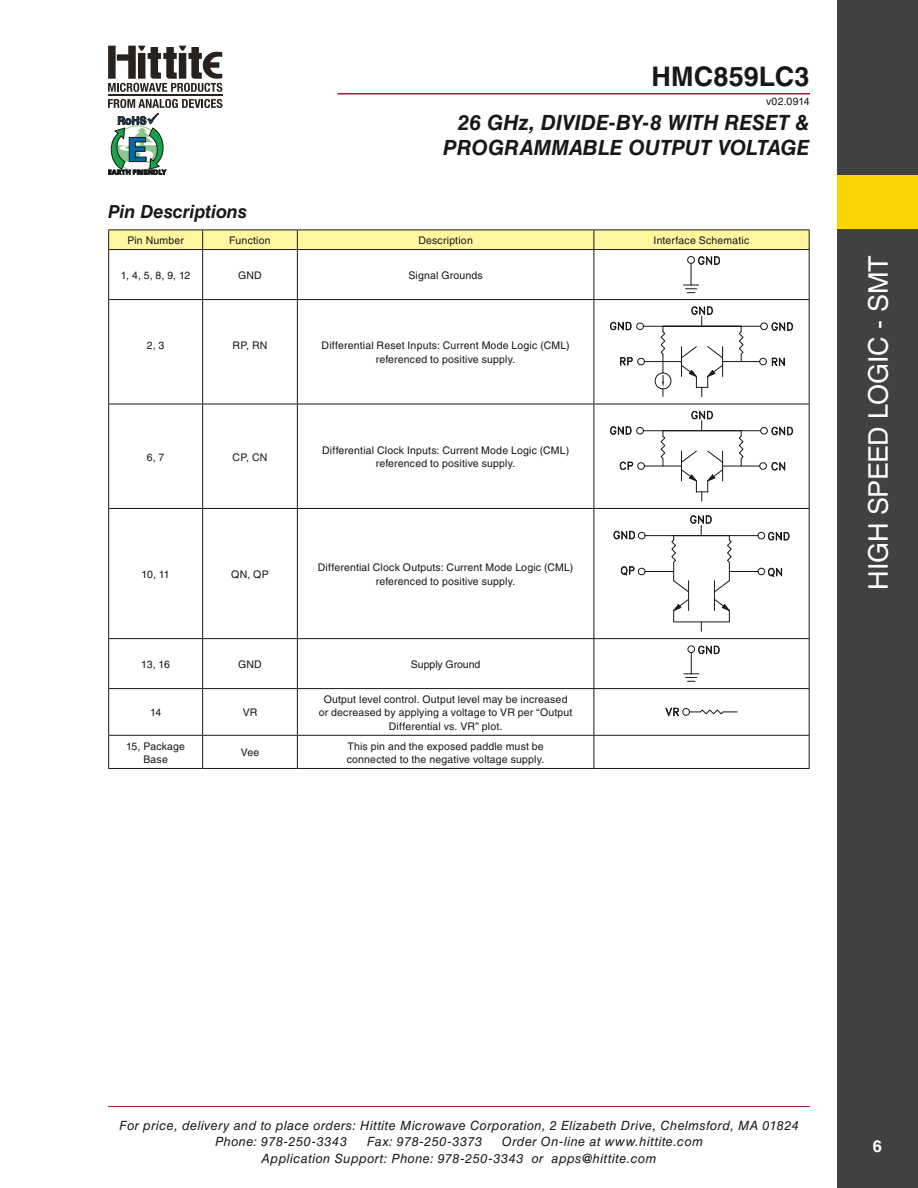
<style>
.page{position:relative;width:918px;height:1188px;background:#fff}
.page>*{position:absolute;margin:0;border:0;box-sizing:border-box;transform-origin:0 0}
.t1{font:27px "Helvetica LT Std";letter-spacing:-.01em;color:#fff}
.t2{font:700 27px "Helvetica LT Std";letter-spacing:.005em;color:#191817}
.t3{font:italic 700 21px/25.2px "Helvetica LT Std";color:#191817;text-align:right}
.t4{font:italic 700 18px "Helvetica LT Std";letter-spacing:-.005em;color:#191817}
.t5{font:700 16.5px "Helvetica LT Std";color:#fff}
.t6{font:italic 12.75px/16.5px "Helvetica LT Std";letter-spacing:.035em;color:#191817}
.t7{font:10.5px/13.5px "Helvetica LT Std";letter-spacing:.015em;color:#191817;text-align:center}
</style>
<div class="page">
<hr style="left:108px;top:1106px;width:702px;height:1px;background:#a41c33">
<hr style="left:338px;top:93px;width:472px;height:1px;background:#a41c33">
<div style="left:837px;top:0;width:81px;height:1188px;background:#414141"></div>
<div style="left:837px;top:175px;width:81px;height:54px;background:#fcd406"></div>
<svg style="left:108px;top:99px;width:114px;height:76px"></svg>
<svg style="left:108px;top:46px;width:114px;height:46px"></svg>
<hr style="left:108px;top:94px;width:114px;height:2px;background:#28211c">
<div style="left:108px;top:230px;width:702px;height:19px;background:#fef79f"></div>
<hr style="left:108px;top:249px;width:95px;height:1px;background:#191817">
<hr style="left:108px;top:250px;width:1px;height:49px;background:#191817">
<hr style="left:203px;top:249px;width:94px;height:1px;background:#191817">
<hr style="left:202px;top:250px;width:1px;height:49px;background:#191817">
<hr style="left:297px;top:249px;width:297px;height:1px;background:#191817">
<hr style="left:297px;top:250px;width:1px;height:49px;background:#191817">
<hr style="left:594px;top:249px;width:216px;height:1px;background:#191817">
<hr style="left:594px;top:250px;width:1px;height:49px;background:#191817">
<hr style="left:809px;top:250px;width:1px;height:49px;background:#191817">
<hr style="left:108px;top:299px;width:95px;height:1px;background:#191817">
<hr style="left:108px;top:300px;width:1px;height:104px;background:#191817">
<hr style="left:203px;top:299px;width:94px;height:1px;background:#191817">
<hr style="left:202px;top:300px;width:1px;height:104px;background:#191817">
<hr style="left:297px;top:299px;width:297px;height:1px;background:#191817">
<hr style="left:297px;top:300px;width:1px;height:104px;background:#191817">
<hr style="left:594px;top:299px;width:216px;height:1px;background:#191817">
<hr style="left:594px;top:300px;width:1px;height:104px;background:#191817">
<hr style="left:809px;top:300px;width:1px;height:104px;background:#191817">
<hr style="left:108px;top:404px;width:95px;height:1px;background:#191817">
<hr style="left:108px;top:404px;width:1px;height:104px;background:#191817">
<hr style="left:203px;top:404px;width:94px;height:1px;background:#191817">
<hr style="left:202px;top:404px;width:1px;height:104px;background:#191817">
<hr style="left:297px;top:404px;width:297px;height:1px;background:#191817">
<hr style="left:297px;top:404px;width:1px;height:104px;background:#191817">
<hr style="left:594px;top:404px;width:216px;height:1px;background:#191817">
<hr style="left:594px;top:404px;width:1px;height:104px;background:#191817">
<hr style="left:809px;top:404px;width:1px;height:104px;background:#191817">
<hr style="left:108px;top:508px;width:95px;height:1px;background:#191817">
<hr style="left:108px;top:509px;width:1px;height:129px;background:#191817">
<hr style="left:203px;top:508px;width:94px;height:1px;background:#191817">
<hr style="left:202px;top:509px;width:1px;height:129px;background:#191817">
<hr style="left:297px;top:508px;width:297px;height:1px;background:#191817">
<hr style="left:297px;top:509px;width:1px;height:129px;background:#191817">
<hr style="left:594px;top:508px;width:216px;height:1px;background:#191817">
<hr style="left:594px;top:509px;width:1px;height:129px;background:#191817">
<hr style="left:809px;top:509px;width:1px;height:129px;background:#191817">
<hr style="left:108px;top:638px;width:95px;height:1px;background:#191817">
<hr style="left:108px;top:639px;width:1px;height:49px;background:#191817">
<hr style="left:203px;top:638px;width:94px;height:1px;background:#191817">
<hr style="left:202px;top:639px;width:1px;height:49px;background:#191817">
<hr style="left:297px;top:638px;width:297px;height:1px;background:#191817">
<hr style="left:297px;top:639px;width:1px;height:49px;background:#191817">
<hr style="left:108px;top:688px;width:95px;height:1px;background:#191817">
<hr style="left:108px;top:689px;width:1px;height:46px;background:#191817">
<hr style="left:203px;top:688px;width:94px;height:1px;background:#191817">
<hr style="left:202px;top:689px;width:1px;height:46px;background:#191817">
<hr style="left:297px;top:688px;width:297px;height:1px;background:#191817">
<hr style="left:297px;top:689px;width:1px;height:46px;background:#191817">
<hr style="left:108px;top:735px;width:95px;height:1px;background:#191817">
<hr style="left:108px;top:736px;width:1px;height:32px;background:#191817">
<hr style="left:203px;top:735px;width:94px;height:1px;background:#191817">
<hr style="left:202px;top:736px;width:1px;height:32px;background:#191817">
<hr style="left:297px;top:735px;width:297px;height:1px;background:#191817">
<hr style="left:297px;top:736px;width:1px;height:32px;background:#191817">
<hr style="left:594px;top:736px;width:1px;height:32px;background:#191817">
<hr style="left:809px;top:736px;width:1px;height:32px;background:#191817">
<hr style="left:108px;top:768px;width:95px;height:1px;background:#191817">
<hr style="left:203px;top:768px;width:94px;height:1px;background:#191817">
<hr style="left:297px;top:768px;width:297px;height:1px;background:#191817">
<hr style="left:594px;top:768px;width:216px;height:1px;background:#191817">
<hr style="left:594px;top:638px;width:216px;height:1px;background:#191817">
<hr style="left:594px;top:639px;width:1px;height:49px;background:#191817">
<hr style="left:809px;top:639px;width:1px;height:49px;background:#191817">
<hr style="left:594px;top:688px;width:216px;height:1px;background:#191817">
<hr style="left:594px;top:689px;width:1px;height:46px;background:#191817">
<hr style="left:809px;top:689px;width:1px;height:46px;background:#191817">
<hr style="left:594px;top:735px;width:216px;height:1px;background:#191817">
<svg style="left:683px;top:256px;width:37px;height:37px"></svg>
<svg style="left:610px;top:306px;width:183px;height:91px"></svg>
<svg style="left:610px;top:411px;width:183px;height:90px"></svg>
<hr style="left:714px;top:581px;width:1px;height:30px;background:#191817">
<svg style="left:714px;top:599px;width:16px;height:23px"></svg>
<hr style="left:688px;top:581px;width:1px;height:30px;background:#191817">
<svg style="left:673px;top:599px;width:16px;height:23px"></svg>
<hr style="left:674px;top:622px;width:55px;height:1px;background:#191817">
<svg style="left:614px;top:515px;width:175px;height:77px"></svg>
<svg style="left:684px;top:646px;width:36px;height:36px"></svg>
<svg style="left:665px;top:708px;width:73px;height:8px"></svg>
<h1 class="t2" style="left:652px;top:60px;width:160px">HMC859LC3</h1>
<p class="t7" style="left:766px;top:94px;width:45px">v02.0914</p>
<h2 class="t3" style="left:443px;top:109px;width:368px">26 GHz, DIVIDE-BY-8 WITH RESET &amp;<br>PROGRAMMABLE OUTPUT VOLTAGE</h2>
<h3 class="t4" style="left:108px;top:201px;width:140px">Pin Descriptions</h3>
<p class="t7" style="left:127px;top:234px;width:58px">Pin Number</p>
<p class="t7" style="left:229px;top:234px;width:43px">Function</p>
<p class="t7" style="left:418px;top:234px;width:56px">Description</p>
<p class="t7" style="left:654px;top:234px;width:97px">Interface Schematic</p>
<p class="t7" style="left:121px;top:269px;width:71px">1, 4, 5, 8, 9, 12</p>
<p class="t7" style="left:238px;top:269px;width:25px">GND</p>
<p class="t7" style="left:408px;top:269px;width:76px">Signal Grounds</p>
<p class="t7" style="left:147px;top:339px;width:19px">2, 3</p>
<p class="t7" style="left:233px;top:339px;width:36px">RP, RN</p>
<p class="t7" style="left:322px;top:339px;width:250px">Differential Reset Inputs: Current Mode Logic (CML) referenced to positive supply.</p>
<p class="t7" style="left:147px;top:450px;width:19px">6, 7</p>
<p class="t7" style="left:233px;top:450px;width:36px">CP, CN</p>
<p class="t7" style="left:322px;top:443px;width:249px">Differential Clock Inputs: Current Mode Logic (CML) referenced to positive supply.</p>
<p class="t7" style="left:142px;top:568px;width:30px">10, 11</p>
<p class="t7" style="left:231px;top:568px;width:39px">QN, QP</p>
<p class="t7" style="left:318px;top:561px;width:257px">Differential Clock Outputs: Current Mode Logic (CML) referenced to positive supply.</p>
<p class="t7" style="left:141px;top:658px;width:30px">13, 16</p>
<p class="t7" style="left:238px;top:658px;width:25px">GND</p>
<p class="t7" style="left:411px;top:658px;width:71px">Supply Ground</p>
<p class="t7" style="left:150px;top:706px;width:13px">14</p>
<p class="t7" style="left:243px;top:706px;width:16px">VR</p>
<p class="t7" style="left:319px;top:692px;width:255px">Output level control. Output level may be increased or decreased by applying a voltage to VR per “Output<br>Differential vs. VR” plot.</p>
<p class="t7" style="left:126px;top:739px;width:60px">15, Package<br>Base</p>
<p class="t7" style="left:241px;top:746px;width:20px">Vee</p>
<p class="t7" style="left:347px;top:739px;width:199px;text-align:left">This pin and the exposed paddle must be connected to the negative voltage supply.</p>
<h1 class="t1" style="left:863px;top:590px;width:336px;rotate:-90deg">HIGH SPEED LOGIC - SMT</h1>
<p class="t6" style="left:215px;top:1117px;width:585px;text-indent:-96px">For price, delivery and to place orders: Hittite Microwave Corporation, 2 Elizabeth Drive, Chelmsford, MA 01824<br>Phone: 978-250-3343</p>
<p class="t6" style="left:262px;top:1133px;width:443px;text-indent:240px">Order On-line at www.hittite.com<br>Application Support: Phone: 978-250-3343 or apps@hittite.com</p>
<p class="t6" style="left:367px;top:1133px;width:117px">Fax: 978-250-3373</p>
<h3 class="t5" style="left:873px;top:1136px;width:11px">6</h3>
</div>
